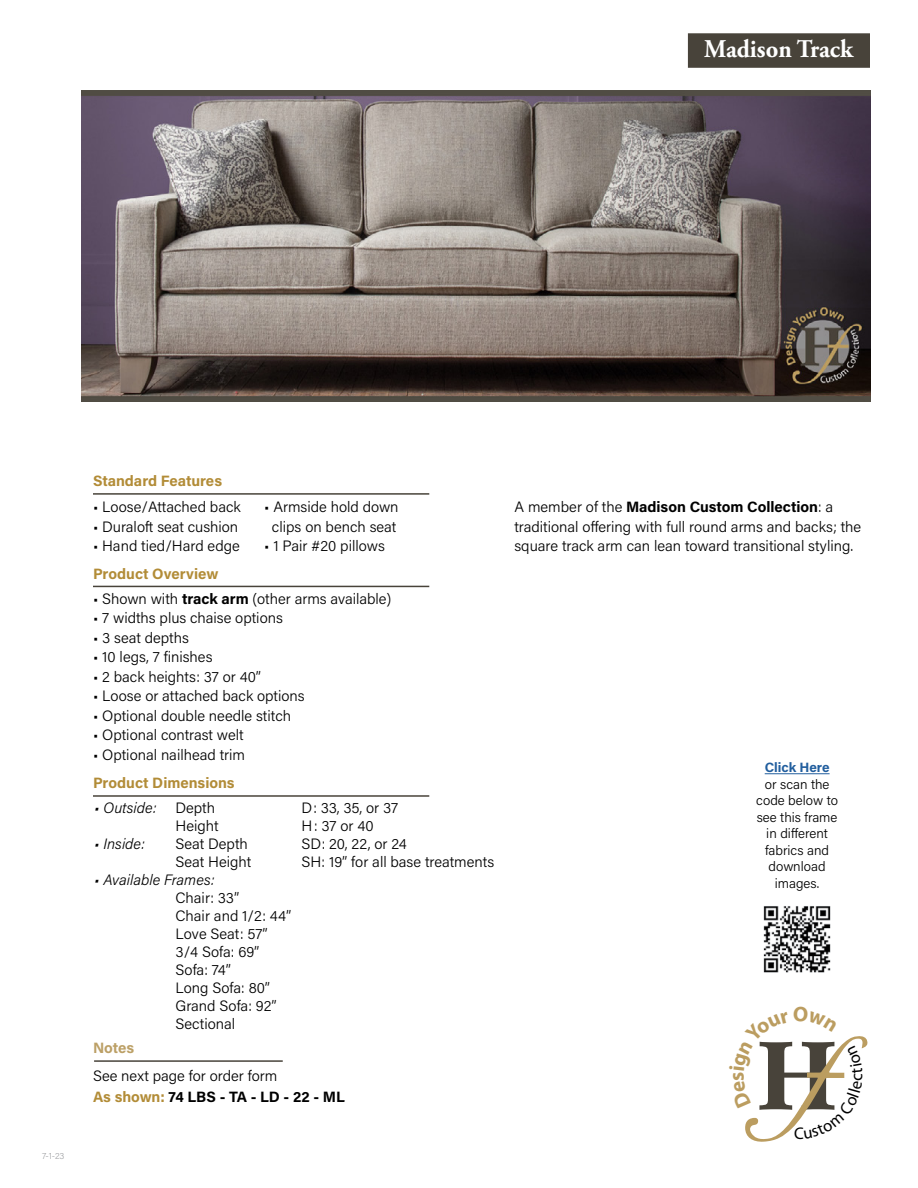
<style>
.page{position:relative;width:918px;height:1188px;background:#fff}
.page>*{position:absolute;margin:0;border:0;box-sizing:border-box;transform-origin:0 0}
.t1{font:700 25.5px "Adobe Garamond Pro";color:#fff;scale:.96 1}
.t2{font:16.8px "Myriad Pro";color:#000}
.t3{font:300 15px/18px "Acumin Pro";color:#000}
.t4{font:700 15px "Acumin Pro";color:#b28c37}
.t5{font:italic 300 15px "Acumin Pro";color:#000}
.t6{font:700 15px "Acumin Pro";letter-spacing:-.005em;color:#bca066}
.t7{font:300 13.5px/16.5px "Acumin Pro";color:#000;text-align:center}
.t8{font:700 13.5px "Acumin Pro";color:#215e9e}
.t9{font:200 9px "Acumin Pro";color:#919396}
.s1{font-weight:700}
.s2{font-weight:700;color:#b28c37}
</style>
<div class="page">
<div style="left:688px;top:33px;width:182px;height:35px;background:#48433a"></div>
<img style="left:81px;top:91px;width:790px;height:311px">
<hr style="left:93px;top:493px;width:336px;height:2px;background:#48433a">
<hr style="left:94px;top:1060px;width:189px;height:2px;background:#48433a">
<hr style="left:93px;top:795px;width:336px;height:2px;background:#48433a">
<hr style="left:93px;top:586px;width:336px;height:1px;background:#48433a">
<hr style="left:765px;top:773px;width:65px;height:1px;background:#215e9e">
<img style="left:763px;top:906px;width:68px;height:67px">
<svg style="left:745px;top:1036px;width:123px;height:106px"></svg>
<h1 class="t1" style="left:704px;top:35px;width:157px">Madison Track</h1>
<p class="t9" style="left:42px;top:1150px;width:24px">7-1-23</p>
<p class="t4" style="left:93px;top:470px;width:131px">Standard Features</p>
<p class="t3" style="left:93px;top:498px;width:149px">• Loose/Attached back</p>
<p class="t3" style="left:93px;top:517px;width:147px">• Duraloft seat cushion</p>
<p class="t3" style="left:93px;top:537px;width:148px">• Hand tied/Hard edge</p>
<p class="t3" style="left:264px;top:497px;width:136px;line-height:19.5px;text-align:center">• Armside hold down clips on bench seat</p>
<p class="t3" style="left:264px;top:537px;width:122px">• 1 Pair #20 pillows</p>
<p class="t4" style="left:93px;top:563px;width:127px">Product Overview</p>
<p class="t3" style="left:93px;top:589px;width:300px">• Shown with <span class="s1">track arm</span> (other arms available)</p>
<p class="t3" style="left:93px;top:609px;width:191px">• 7 widths plus chaise options</p>
<p class="t3" style="left:93px;top:628px;width:97px">• 3 seat depths</p>
<p class="t3" style="left:93px;top:648px;width:121px">• 10 legs, 7 finishes</p>
<p class="t3" style="left:93px;top:667px;width:170px">• 2 back heights: 37 or 40”</p>
<p class="t3" style="left:93px;top:687px;width:213px">• Loose or attached back options</p>
<p class="t3" style="left:93px;top:706px;width:200px">• Optional double needle stitch</p>
<p class="t3" style="left:93px;top:726px;width:152px">• Optional contrast welt</p>
<p class="t3" style="left:93px;top:745px;width:154px">• Optional nailhead trim</p>
<p class="t4" style="left:93px;top:773px;width:143px">Product Dimensions</p>
<p class="t5" style="left:94px;top:798px;width:64px">• Outside:</p>
<p class="t3" style="left:176px;top:799px;width:41px">Depth</p>
<p class="t3" style="left:302px;top:799px;width:98px">D: 33, 35, or 37</p>
<p class="t3" style="left:176px;top:817px;width:45px">Height</p>
<p class="t3" style="left:302px;top:817px;width:74px">H: 37 or 40</p>
<p class="t5" style="left:94px;top:834px;width:52px">• Inside:</p>
<p class="t3" style="left:176px;top:835px;width:74px">Seat Depth</p>
<p class="t3" style="left:302px;top:835px;width:107px">SD: 20, 22, or 24</p>
<p class="t3" style="left:176px;top:853px;width:77px">Seat Height</p>
<p class="t3" style="left:302px;top:853px;width:194px">SH: 19” for all base treatments</p>
<p class="t5" style="left:94px;top:870px;width:121px">• Available Frames:</p>
<p class="t3" style="left:176px;top:889px;width:117px">Chair: 33”<br>Chair and 1/2: 44”<br>Love Seat: 57”<br>3/4 Sofa: 69”<br>Sofa: 74”<br>Long Sofa: 80”<br>Grand Sofa: 92”<br>Sectional</p>
<p class="t6" style="left:93px;top:1037px;width:43px">Notes</p>
<p class="t3" style="left:93px;top:1065px;width:253px;line-height:20.7px">See next page for order form<br><span class="s2">As shown:</span> <span class="s1">74 LBS - TA - LD - 22 - ML</span></p>
<p class="t3" style="left:514px;top:497px;width:348px;line-height:19.5px">A member of the <span class="s1">Madison Custom Collection</span>: a traditional offering with full round arms and backs; the square track arm can lean toward transitional styling.</p>
<p class="t8" style="left:765px;top:758px;width:66px">Click Here</p>
<p class="t7" style="left:756px;top:775px;width:83px">or scan the code below to see this frame in different fabrics and download images.</p>
<p class="t2" style="left:794px;top:1123px;width:11px">C</p>
</div>
